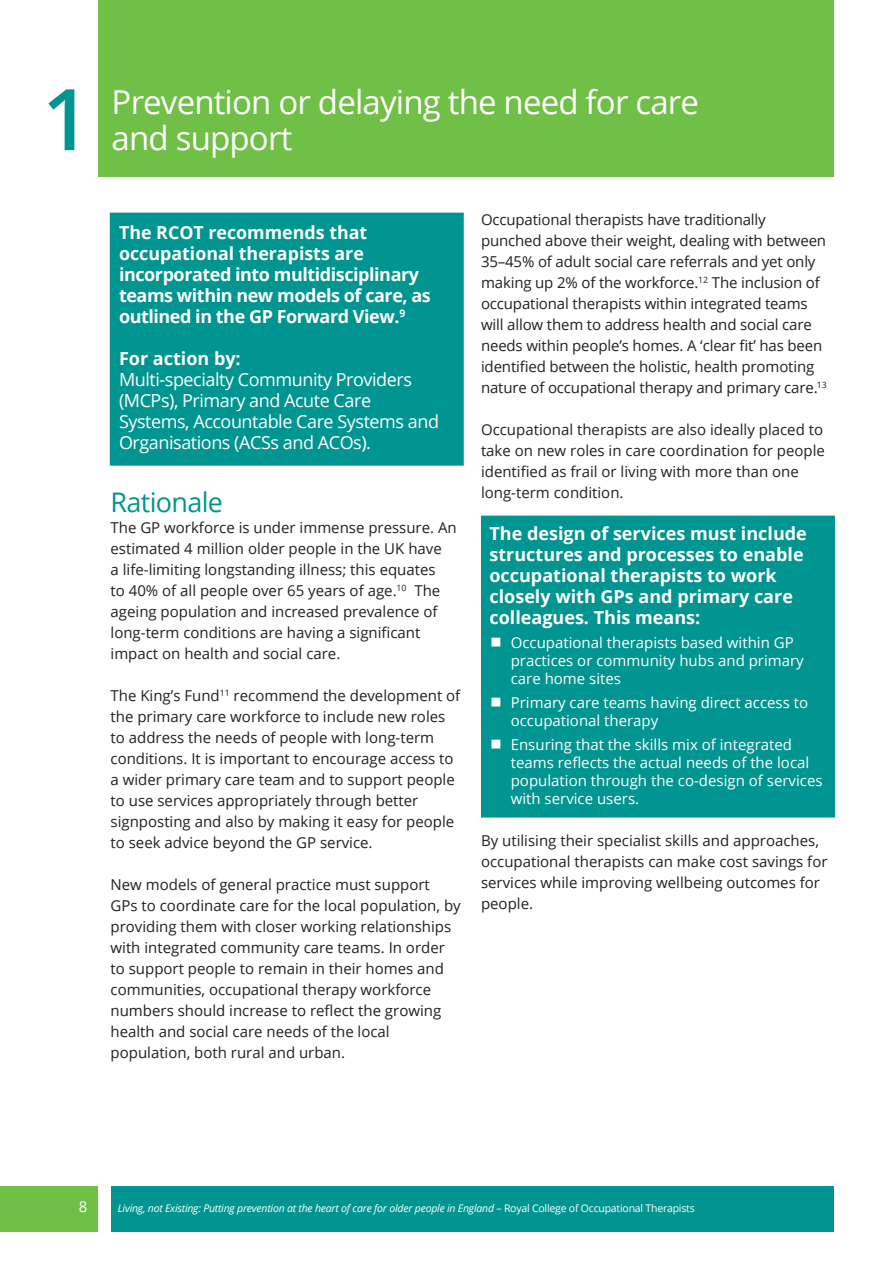
<style>
.page{position:relative;width:893px;height:1263px;background:#fff}
.page>*{position:absolute;margin:0;border:0;box-sizing:border-box;transform-origin:0 0}
.t1{font:600 85.05px "Open Sans";color:#009590}
.t2{font:33px "Open Sans";letter-spacing:-.025em;color:#fff}
.t3{font:27px "Open Sans";letter-spacing:-.025em;color:#009590}
.t4{font:700 18px/21px "Open Sans";color:#fff}
.t5{font:700 18px/21px "Open Sans";letter-spacing:-.025em;color:#fff}
.t6{font:18px/21px "Open Sans";letter-spacing:-.025em;color:#fff}
.t7{font:15px/21px "Open Sans";color:#231f20}
.t8{font:15px/18px "Open Sans";color:#fff}
.t9{font:italic 10.5px "Open Sans";letter-spacing:-.02em;color:#fff}
.s1{font-style:normal}
</style>
<div class="page">
<div style="left:98px;top:0;width:735px;height:176px;background:#70bf47"></div>
<div style="left:110px;top:213px;width:354px;height:253px;background:#009590;border:2px solid #009590"></div>
<div style="left:481px;top:516px;width:354px;height:301px;background:#009590"></div>
<div style="left:111px;top:1186px;width:722px;height:46px;background:#009590"></div>
<div style="left:0;top:1186px;width:98px;height:46px;background:#70bf47"></div>
<p class="t1" style="left:42px;top:61px;width:50px">1</p>
<p class="t2" style="left:112px;top:79px;width:589px">Prevention or delaying the need for care</p>
<p class="t2" style="left:112px;top:115px;width:182px">and support</p>
<p class="t5" style="left:119px;top:222px;width:313px">The RCOT recommends that occupational therapists are incorporated into multidisciplinary teams within new models of care, as outlined in the GP Forward View.<sup>9</sup></p>
<p class="t4" style="left:119px;top:348px;width:123px">For action by:</p>
<p class="t6" style="left:119px;top:369px;width:322px">Multi-specialty Community Providers (MCPs), Primary and Acute Care Systems, Accountable Care Systems and Organisations (ACSs and ACOs).</p>
<p class="t3" style="left:111px;top:484px;width:114px">Rationale</p>
<p class="t7" style="left:111px;top:517px;width:348px">The GP workforce is under immense pressure. An estimated 4 million older people in the UK have<br>a life-limiting longstanding illness; this equates<br>to 40% of all people over 65 years of age.<sup>10</sup> The ageing population and increased prevalence of long-term conditions are having a significant impact on health and social care.</p>
<p class="t7" style="left:111px;top:685px;width:351px">The King’s Fund<sup>11</sup> recommend the development of the primary care workforce to include new roles to address the needs of people with long-term conditions. It is important to encourage access to a wider primary care team and to support people to use services appropriately through better signposting and also by making it easy for people to seek advice beyond the GP service.</p>
<p class="t7" style="left:111px;top:874px;width:352px">New models of general practice must support<br>GPs to coordinate care for the local population, by providing them with closer working relationships with integrated community care teams. In order to support people to remain in their homes and communities, occupational therapy workforce numbers should increase to reflect the growing health and social care needs of the local population, both rural and urban.</p>
<p class="t7" style="left:481px;top:208px;width:347px">Occupational therapists have traditionally punched above their weight, dealing with between 35–45% of adult social care referrals and yet only making up 2% of the workforce.<sup>12</sup> The inclusion of occupational therapists within integrated teams will allow them to address health and social care needs within people’s homes. A ‘clear fit’ has been identified between the holistic, health promoting nature of occupational therapy and primary care.<sup>13</sup></p>
<p class="t7" style="left:481px;top:418px;width:345px">Occupational therapists are also ideally placed to take on new roles in care coordination for people identified as frail or living with more than one long-term condition.</p>
<p class="t4" style="left:489px;top:522px;width:319px">The design of services must include structures and processes to enable occupational therapists to work closely with GPs and primary care colleagues. This means:</p>
<p class="t8" style="left:511px;top:633px;width:295px;text-indent:-19px">■ Occupational therapists based within GP practices or community hubs and primary care home sites</p>
<p class="t8" style="left:511px;top:693px;width:299px;text-indent:-19px">■ Primary care teams having direct access to occupational therapy</p>
<p class="t8" style="left:511px;top:735px;width:313px;text-indent:-19px">■ Ensuring that the skills mix of integrated teams reflects the actual needs of the local population through the co-design of services with service users.</p>
<p class="t7" style="left:481px;top:829px;width:348px">By utilising their specialist skills and approaches, occupational therapists can make cost savings for services while improving wellbeing outcomes for people.</p>
<p class="t8" style="left:79px;top:1197px;width:10px">8</p>
<p class="t9" style="left:118px;top:1201px;width:578px">Living, not Existing: Putting prevention at the heart of care for older people in England <span class="s1">– Royal College of Occupational Therapists</span></p>
</div>
